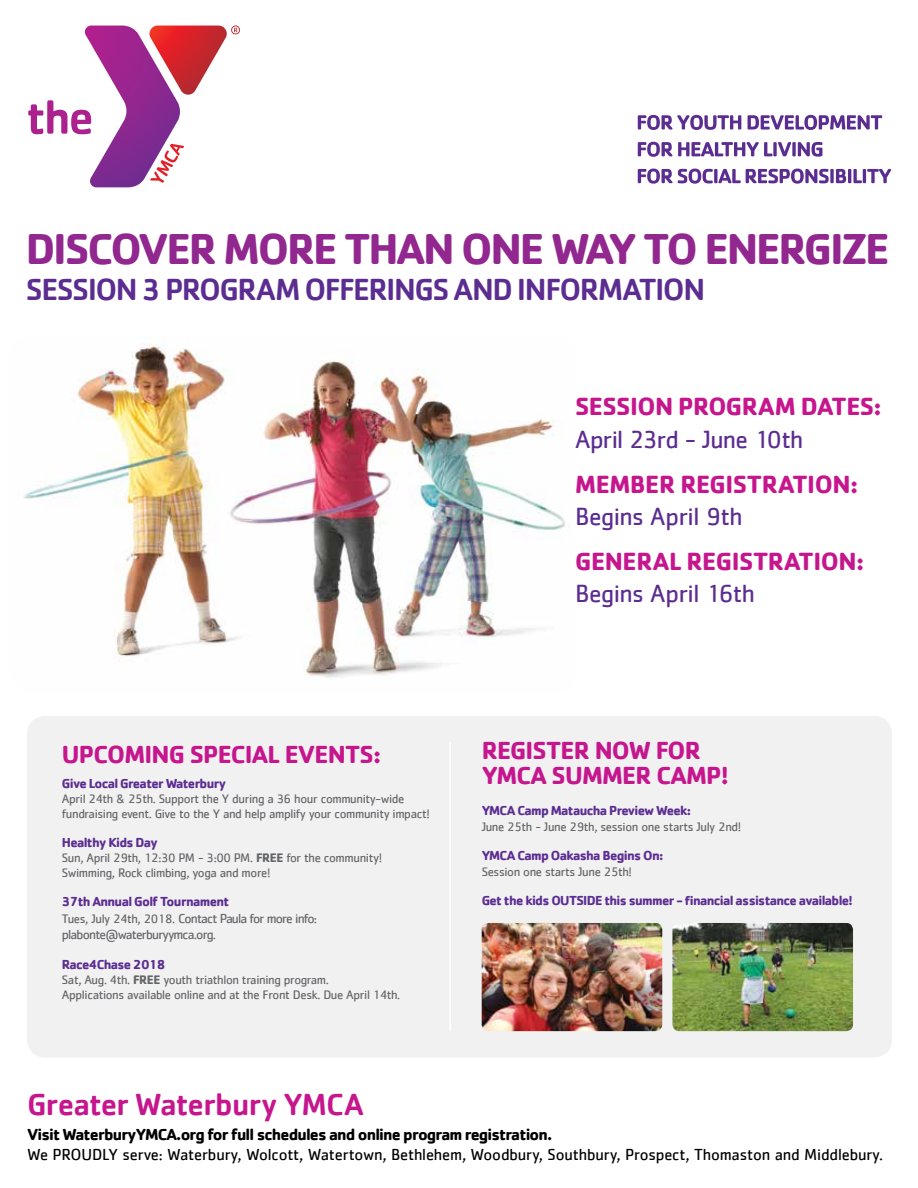
<style>
.page{position:relative;width:918px;height:1188px;background:#fff}
.page>*{position:absolute;margin:0;border:0;box-sizing:border-box;transform-origin:0 0}
.Descriptor_ALL_CAPS{font:700 44.7px "Cachet";letter-spacing:-.05em;color:#91278f}
.Descriptor_ALL_CAPS-2{font:500 31.5px "Cachet";letter-spacing:-.05em;color:#5c2d91}
.Descriptor_ALL_CAPS-3{font:500 31.5px "Cachet";letter-spacing:-.025em;color:#c6168d}
.Descriptor_ALL_CAPS-4{font:700 25.65px "Cachet";letter-spacing:-.02em;color:#c6168d}
.Descriptor_ALL_CAPS-5{font:25.65px "Cachet";letter-spacing:-.025em;color:#5c2d91}
.t1{font:700 25.5px/25.5px "Cachet";letter-spacing:-.03em;color:#c6168d}
.Descriptor_ALL_CAPS-6{font:16.5px/19.8px "Cachet";letter-spacing:-.01em;color:#000}
.t2{font:700 13.5px "Cachet";letter-spacing:-.05em;color:#5c2d91}
.t3{font:13.5px/16.2px "Cachet";letter-spacing:-.06em;color:#636466}
.t4{font:12.75px/15px "Cachet";letter-spacing:-.03em;color:#636466}
.s1{font-weight:700}
.s2{font-size:12.75px}
</style>
<div class="page">
<img style="left:23px;top:343px;width:542px;height:335px">
<div style="left:27px;top:716px;width:865px;height:342px;background:#f1f1f2;border-radius:18px"></div>
<svg style="left:638px;top:169px;width:253px;height:15px"></svg>
<svg style="left:638px;top:142px;width:184px;height:15px"></svg>
<svg style="left:638px;top:115px;width:244px;height:15px"></svg>
<svg style="left:28px;top:26px;width:212px;height:161px"></svg>
<hr style="left:449px;top:742px;width:2px;height:289px;background:#fff">
<img style="left:482px;top:923px;width:180px;height:108px">
<img style="left:672px;top:923px;width:181px;height:108px">
<p class="Descriptor_ALL_CAPS" style="left:26px;top:220px;width:865px">DISCOVER MORE THAN ONE WAY TO ENERGIZE</p>
<p class="Descriptor_ALL_CAPS-2" style="left:26px;top:271px;width:681px">SESSION 3 PROGRAM OFFERINGS AND INFORMATION</p>
<p class="Descriptor_ALL_CAPS-4" style="left:575px;top:390px;width:308px">SESSION PROGRAM DATES:</p>
<p class="Descriptor_ALL_CAPS-5" style="left:575px;top:424px;width:230px">April 23rd - June 10th</p>
<p class="Descriptor_ALL_CAPS-4" style="left:575px;top:467px;width:285px">MEMBER REGISTRATION:</p>
<p class="Descriptor_ALL_CAPS-5" style="left:575px;top:502px;width:169px">Begins April 9th</p>
<p class="Descriptor_ALL_CAPS-4" style="left:575px;top:544px;width:291px">GENERAL REGISTRATION:</p>
<p class="Descriptor_ALL_CAPS-5" style="left:575px;top:579px;width:182px">Begins April 16th</p>
<p class="t1" style="left:62px;top:741px;width:321px">UPCOMING SPECIAL EVENTS:</p>
<p class="t2" style="left:62px;top:774px;width:166px">Give Local Greater Waterbury</p>
<p class="t4" style="left:62px;top:791px;width:369px">April 24th &amp; 25th. Support the Y during a 36 hour community-wide fundraising event. Give to the Y and help amplify your community impact!</p>
<p class="t2" style="left:62px;top:834px;width:98px">Healthy Kids Day</p>
<p class="t4" style="left:62px;top:850px;width:322px">Sun, April 29th, 12:30 PM - 3:00 PM. <span class="s1">FREE</span> for the community!<br>Swimming, Rock climbing, yoga and more!</p>
<p class="t2" style="left:62px;top:893px;width:169px">37th Annual Golf Tournament</p>
<p class="t3" style="left:62px;top:910px;width:257px"><span class="s2">Tues, July 24th, 2018.</span> Contact Paula for more info: plabonte@waterburyymca.org.</p>
<p class="t2" style="left:62px;top:955px;width:105px">Race4Chase 2018</p>
<p class="t4" style="left:62px;top:972px;width:340px">Sat, Aug. 4th. <span class="s1">FREE</span> youth triathlon training program.<br>Applications available online and at the Front Desk. Due April 14th.</p>
<p class="t1" style="left:482px;top:736px;width:249px">REGISTER NOW FOR<br>YMCA SUMMER CAMP!</p>
<p class="t2" style="left:482px;top:802px;width:211px">YMCA Camp Mataucha Preview Week:</p>
<p class="t4" style="left:482px;top:819px;width:261px">June 25th - June 29th, session one starts July 2nd!</p>
<p class="t2" style="left:482px;top:847px;width:183px">YMCA Camp Oakasha Begins On:</p>
<p class="t4" style="left:482px;top:864px;width:152px">Session one starts June 25th!</p>
<p class="t2" style="left:482px;top:892px;width:373px">Get the kids OUTSIDE this summer - financial assistance available!</p>
<p class="Descriptor_ALL_CAPS-3" style="left:27px;top:1085px;width:338px">Greater Waterbury YMCA</p>
<p class="Descriptor_ALL_CAPS-6" style="left:27px;top:1125px;width:858px"><span class="s1">Visit WaterburyYMCA.org for full schedules and online program registration.<br></span>We PROUDLY serve: Waterbury, Wolcott, Watertown, Bethlehem, Woodbury, Southbury, Prospect, Thomaston and Middlebury.</p>
</div>
